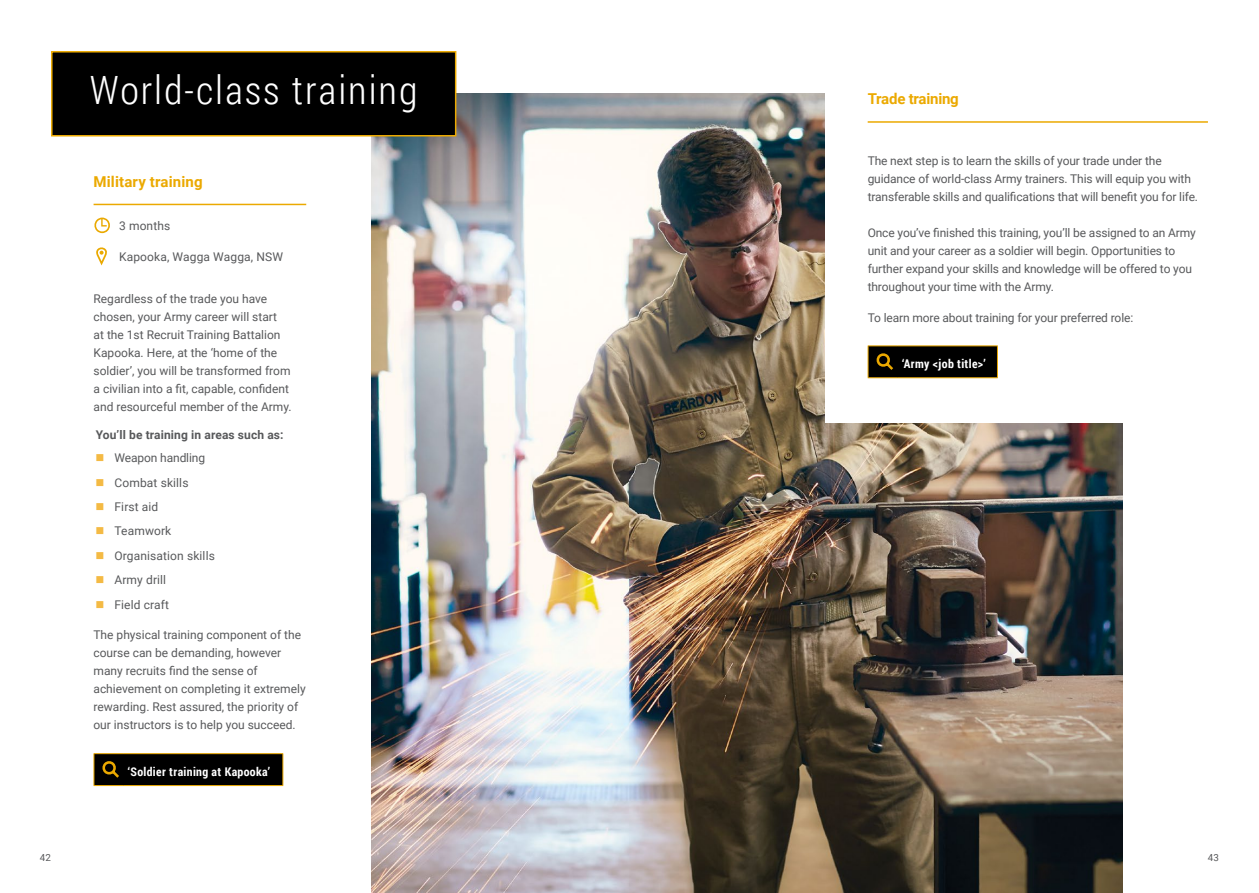
<style>
.page{position:relative;width:1259px;height:893px;background:#fff}
.page>*{position:absolute;margin:0;border:0;box-sizing:border-box;transform-origin:0 0}
.t1{font:300 39px "Roboto Condensed";letter-spacing:.05em;color:#fff}
.t2{font:700 15px "Roboto";letter-spacing:.01em;color:#eba900}
.t3{font:700 15px "Roboto";letter-spacing:-.015em;color:#eba900}
.t4{font:12px/18px "Roboto";color:#58595b}
.t5{font:700 12px "Roboto Condensed";letter-spacing:.03em;color:#fff}
.t6{font:700 12px "Roboto";letter-spacing:.01em;color:#58595b}
.t7{font:9.75px "Roboto";color:#58595b}
.s1{color:#f4ba44}
</style>
<div class="page">
<img style="left:371px;top:94px;width:752px;height:799px">
<hr style="left:94px;top:204px;width:212px;height:1px;background:#eba900">
<svg style="left:94px;top:218px;width:16px;height:15px"></svg>
<svg style="left:96px;top:247px;width:11px;height:18px"></svg>
<hr style="left:94px;top:753px;width:30px;height:1px;background:#eba900">
<hr style="left:124px;top:753px;width:159px;height:1px;background:#eba900">
<hr style="left:94px;top:785px;width:30px;height:1px;background:#eba900">
<hr style="left:124px;top:785px;width:159px;height:1px;background:#eba900">
<div style="left:94px;top:754px;width:189px;height:31px;background:#000"></div>
<div style="left:52px;top:52px;width:404px;height:84px;background:#000"></div>
<div style="left:51px;top:51px;width:405px;height:85px;border:2px solid #eba900"></div>
<div style="left:825px;top:0;width:434px;height:422px;background:#fff"></div>
<hr style="left:867px;top:121px;width:341px;height:2px;background:#eba900">
<hr style="left:867px;top:345px;width:31px;height:1px;background:#eba900">
<hr style="left:867px;top:346px;width:1px;height:31px;background:#eba900">
<hr style="left:898px;top:345px;width:100px;height:1px;background:#eba900">
<hr style="left:997px;top:346px;width:1px;height:31px;background:#eba900">
<hr style="left:867px;top:377px;width:31px;height:1px;background:#eba900">
<hr style="left:898px;top:377px;width:100px;height:1px;background:#eba900">
<svg style="left:868px;top:346px;width:129px;height:32px"></svg>
<h1 class="t1" style="left:90px;top:64px;width:329px">World-class training</h1>
<p class="t2" style="left:94px;top:171px;width:111px">Military training</p>
<p class="t4" style="left:119px;top:216px;width:53px">3 months</p>
<p class="t4" style="left:119px;top:247px;width:165px">Kapooka, Wagga Wagga, NSW</p>
<p class="t4" style="left:94px;top:290px;width:200px">Regardless of the trade you have chosen, your Army career will start<br>at the 1st Recruit Training Battalion Kapooka. Here, at the ‘home of the soldier’, you will be transformed from a civilian into a fit, capable, confident and resourceful member of the Army.</p>
<p class="t6" style="left:96px;top:427px;width:189px">You’ll be training in areas such as:</p>
<p class="t4" style="left:95px;top:449px;width:111px"><span class="s1">■</span> Weapon handling</p>
<p class="t4" style="left:95px;top:473px;width:95px"><span class="s1">■</span> Combat skills</p>
<p class="t4" style="left:95px;top:497px;width:64px"><span class="s1">■</span> First aid</p>
<p class="t4" style="left:95px;top:522px;width:77px"><span class="s1">■</span> Teamwork</p>
<p class="t4" style="left:95px;top:546px;width:121px"><span class="s1">■</span> Organisation skills</p>
<p class="t4" style="left:95px;top:570px;width:72px"><span class="s1">■</span> Army drill</p>
<p class="t4" style="left:95px;top:595px;width:75px"><span class="s1">■</span> Field craft</p>
<p class="t4" style="left:93px;top:626px;width:214px">The physical training component of the course can be demanding, however many recruits find the sense of achievement on completing it extremely rewarding. Rest assured, the priority of our instructors is to help you succeed.</p>
<p class="t5" style="left:128px;top:763px;width:143px">‘Soldier training at Kapooka’</p>
<p class="t3" style="left:867px;top:88px;width:93px">Trade training</p>
<p class="t4" style="left:867px;top:151px;width:332px">The next step is to learn the skills of your trade under the guidance of world-class Army trainers. This will equip you with transferable skills and qualifications that will benefit you for life.</p>
<p class="t4" style="left:867px;top:223px;width:330px">Once you’ve finished this training, you’ll be assigned to an Army unit and your career as a soldier will begin. Opportunities to further expand your skills and knowledge will be offered to you throughout your time with the Army.</p>
<p class="t4" style="left:867px;top:308px;width:267px">To learn more about training for your preferred role:</p>
<p class="t5" style="left:902px;top:355px;width:85px">‘Army &lt;job title&gt;’</p>
<p class="t7" style="left:40px;top:850px;width:13px">42</p>
<p class="t7" style="left:1208px;top:850px;width:13px">43</p>
</div>
